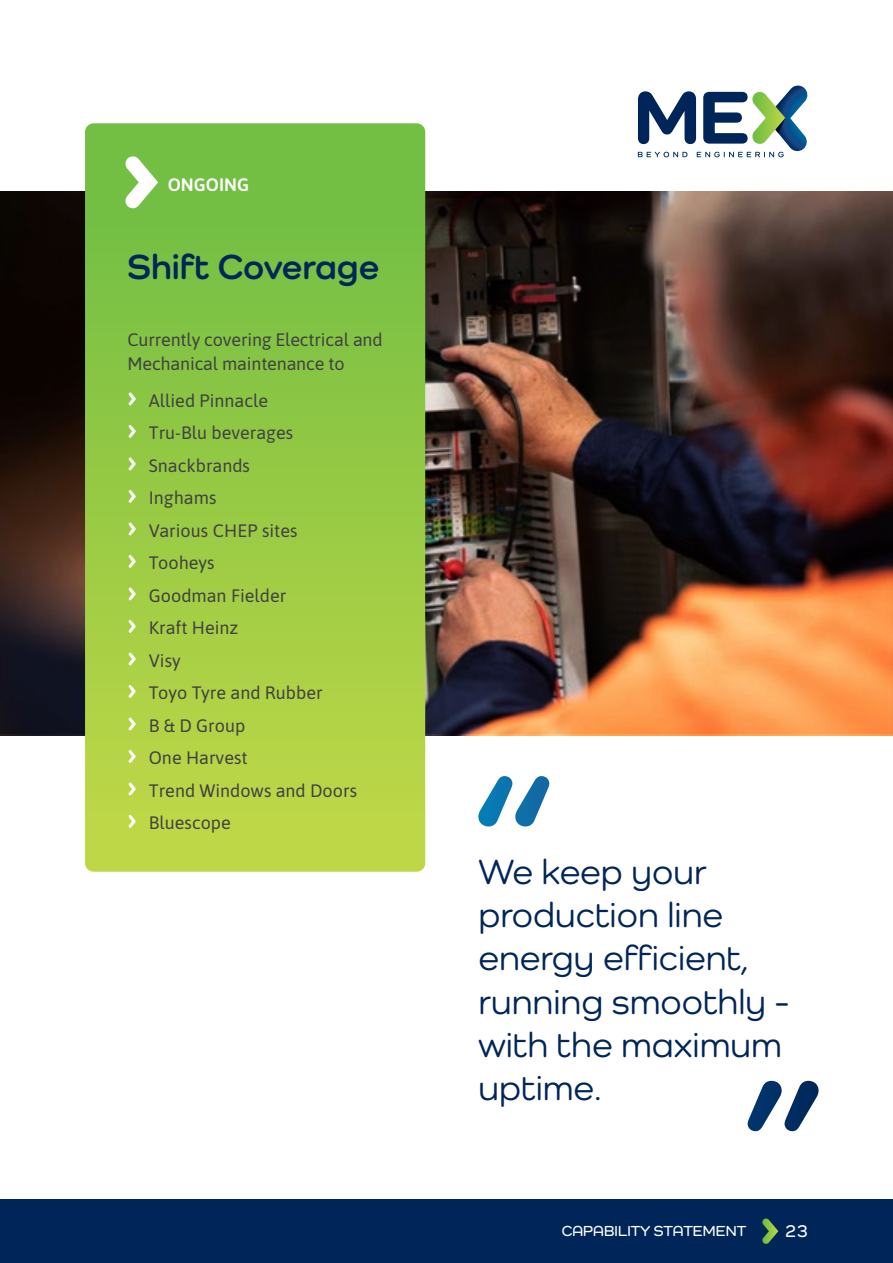
<style>
.page{position:relative;width:893px;height:1263px;background:#fff}
.page>*{position:absolute;margin:0;border:0;box-sizing:border-box;transform-origin:0 0}
.t1{font:500 36px/43.2px "Como";color:#002659}
.t2{font:700 36px "Como";color:#002659}
.t3{font:18px/32.5px "Asap";color:#414042}
.t4{font:600 18px "Asap";color:#fff}
.t5{font:600 18px "Como";color:#fff}
.t6{font:600 15px "Como";letter-spacing:.01em;color:#fff}
.s1{font-size:30px;color:#fff}
</style>
<div class="page">
<img style="left:0;top:191px;width:893px;height:543px">
<svg style="left:85px;top:123px;width:340px;height:749px;background:#96ca45"></svg>
<svg style="left:125px;top:155px;width:33px;height:53px"></svg>
<svg style="left:478px;top:776px;width:341px;height:355px"></svg>
<div style="left:0;top:1199px;width:893px;height:64px;background:#002659"></div>
<svg style="left:638px;top:86px;width:170px;height:71px"></svg>
<svg style="left:762px;top:1218px;width:16px;height:26px"></svg>
<p class="t4" style="left:168px;top:172px;width:83px">ONGOING</p>
<h1 class="t2" style="left:128px;top:245px;width:253px">Shift Coverage</h1>
<p class="t3" style="left:128px;top:327px;width:257px;line-height:24px">Currently covering Electrical and<br>Mechanical maintenance to</p>
<p class="t3" style="left:128px;top:383px;width:231px"><span class="s1">›</span> Allied Pinnacle<br><span class="s1">›</span> Tru-Blu beverages<br><span class="s1">›</span> Snackbrands<br><span class="s1">›</span> Inghams<br><span class="s1">›</span> Various CHEP sites<br><span class="s1">›</span> Tooheys<br><span class="s1">›</span> Goodman Fielder<br><span class="s1">›</span> Kraft Heinz<br><span class="s1">›</span> Visy<br><span class="s1">›</span> Toyo Tyre and Rubber<br><span class="s1">›</span> B &amp; D Group<br><span class="s1">›</span> One Harvest<br><span class="s1">›</span> Trend Windows and Doors <span class="s1">›</span> Bluescope</p>
<h1 class="t1" style="left:478px;top:849px;width:312px">We keep your production line energy efficient, running smoothly - with the maximum uptime.</h1>
<p class="t6" style="left:562px;top:1221px;width:186px">CAPABILITY STATEMENT</p>
<p class="t5" style="left:785px;top:1220px;width:25px">23</p>
</div>
